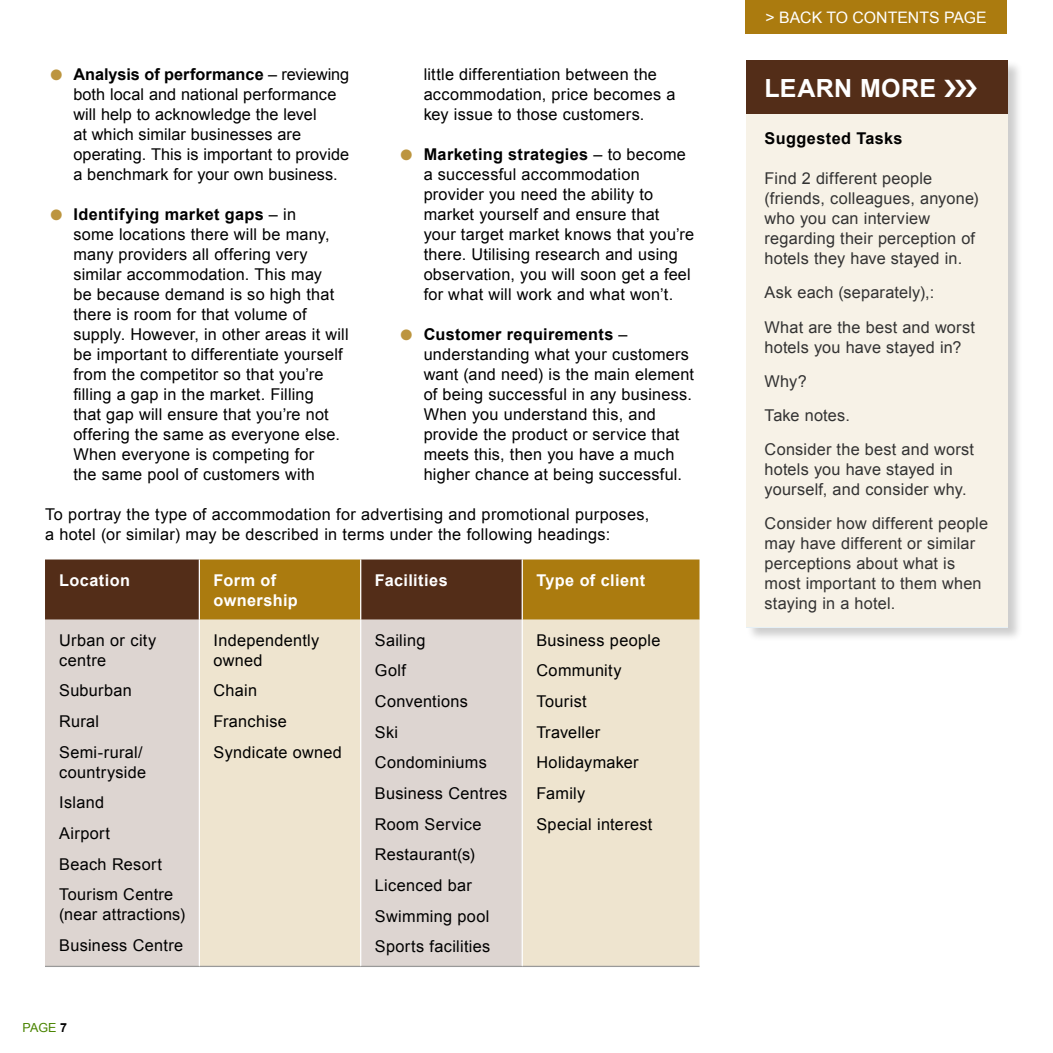
<style>
.page{position:relative;width:1053px;height:1053px;background:#fff}
.page>*{position:absolute;margin:0;border:0;box-sizing:border-box;transform-origin:0 0}
.t1{font:700 25px "Arial";letter-spacing:.015em;color:#fff}
.t2{font:16.25px/20px "Arial";letter-spacing:.015em;color:#000}
.t3{font:16.25px/20px "Arial";letter-spacing:.015em;color:#333}
.t4{font:700 16.25px/20px "Arial";letter-spacing:.025em;color:#fff}
.t5{font:700 16.25px "Arial";letter-spacing:.025em;color:#000}
.t6{font:15.88px "Arial";color:#fff}
.t7{font:12.5px "Arial";color:#4a8400}
.s1{color:#bc953f}
.s2{font-weight:700}
.s3{font-weight:700;color:#000}
</style>
<div class="page">
<div style="left:745px;top:0;width:261px;height:34px;background:#ab7b0f"></div>
<svg style="left:45px;top:559px;width:654px;height:60px;background:#815615"></svg>
<div style="left:45px;top:619px;width:154px;height:346px;background:#ddd5d1"></div>
<svg style="left:200px;top:619px;width:499px;height:346px;background:#e8dfcf"></svg>
<hr style="left:45px;top:965px;width:154px;height:1px;background:#999">
<hr style="left:199px;top:965px;width:161px;height:1px;background:#999">
<hr style="left:360px;top:965px;width:162px;height:1px;background:#999">
<hr style="left:522px;top:965px;width:177px;height:1px;background:#999">
<hr style="left:199px;top:559px;width:1px;height:60px;background:#fff">
<hr style="left:360px;top:559px;width:1px;height:60px;background:#fff">
<hr style="left:521px;top:559px;width:2px;height:60px;background:#fff">
<hr style="left:360px;top:619px;width:1px;height:346px;background:#fff">
<hr style="left:521px;top:619px;width:2px;height:346px;background:#fff">
<div style="left:746px;top:60px;width:277px;height:582px;background:#000;opacity:.2"></div>
<div style="left:746px;top:60px;width:261px;height:54px;background:#532d18"></div>
<div style="left:746px;top:114px;width:261px;height:513px;background:#f7f2e7"></div>
<p class="t2" style="left:73px;top:64px;width:277px;text-indent:-23px"><span class="s1">●</span> <span class="s2">Analysis of performance</span> – reviewing both local and national performance will help to acknowledge the level<br>at which similar businesses are operating. This is important to provide a benchmark for your own business.</p>
<p class="t2" style="left:73px;top:204px;width:277px;text-indent:-23px"><span class="s1">●</span> <span class="s2">Identifying market gaps</span> – in<br>some locations there will be many, many providers all offering very similar accommodation. This may<br>be because demand is so high that there is room for that volume of supply. However, in other areas it will be important to differentiate yourself from the competitor so that you’re filling a gap in the market. Filling<br>that gap will ensure that you’re not offering the same as everyone else.<br>When everyone is competing for<br>the same pool of customers with</p>
<p class="t2" style="left:423px;top:65px;width:253px">little differentiation between the accommodation, price becomes a key issue to those customers.</p>
<p class="t2" style="left:423px;top:144px;width:272px;text-indent:-23px"><span class="s1">●</span> <span class="s2">Marketing strategies</span> – to become a successful accommodation provider you need the ability to market yourself and ensure that your target market knows that you’re there. Utilising research and using observation, you will soon get a feel for what will work and what won’t.</p>
<p class="t2" style="left:423px;top:324px;width:272px;text-indent:-23px"><span class="s1">●</span> <span class="s2">Customer requirements</span> – understanding what your customers want (and need) is the main element of being successful in any business.<br>When you understand this, and provide the product or service that meets this, then you have a much higher chance at being successful.</p>
<p class="t2" style="left:45px;top:505px;width:605px">To portray the type of accommodation for advertising and promotional purposes, a hotel (or similar) may be described in terms under the following headings:</p>
<p class="t4" style="left:59px;top:570px;width:72px">Location</p>
<p class="t4" style="left:213px;top:570px;width:86px">Form of ownership</p>
<p class="t4" style="left:375px;top:570px;width:74px">Facilities</p>
<p class="t4" style="left:536px;top:570px;width:110px">Type of client</p>
<p class="t2" style="left:59px;top:630px;width:98px">Urban or city centre</p>
<p class="t2" style="left:59px;top:675px;width:85px;line-height:30.6px">Suburban<br>Rural<br>Semi-rural/</p>
<p class="t2" style="left:59px;top:756px;width:115px;line-height:30.6px">countryside<br>Island<br>Airport<br>Beach Resort<br>Tourism Centre</p>
<p class="t2" style="left:59px;top:899px;width:127px;line-height:30.6px">(near attractions)<br>Business Centre</p>
<p class="t2" style="left:375px;top:625px;width:134px;line-height:30.6px">Sailing<br>Golf<br>Conventions<br>Ski<br>Condominiums<br>Business Centres<br>Room Service<br>Restaurant(s)<br>Licenced bar<br>Swimming pool<br>Sports facilities</p>
<p class="t2" style="left:536px;top:625px;width:126px;line-height:30.6px">Business people<br>Community<br>Tourist<br>Traveller<br>Holidaymaker<br>Family<br>Special interest</p>
<p class="t2" style="left:213px;top:630px;width:107px">Independently owned</p>
<p class="t2" style="left:213px;top:675px;width:130px;line-height:30.6px">Chain<br>Franchise<br>Syndicate owned</p>
<p class="t7" style="left:22px;top:1019px;width:46px">PAGE <span class="s3">7</span></p>
<p class="t6" style="left:765px;top:7px;width:223px">&gt; BACK TO CONTENTS PAGE</p>
<h1 class="t1" style="left:764px;top:71px;width:173px">LEARN MORE</h1>
<p class="t5" style="left:764px;top:128px;width:139px">Suggested Tasks</p>
<p class="t3" style="left:764px;top:168px;width:216px">Find 2 different people (friends, colleagues, anyone) who you can interview regarding their perception of hotels they have stayed in.</p>
<p class="t3" style="left:764px;top:276px;width:212px;line-height:34.1px">Ask each (separately),:<br>What are the best and worst</p>
<p class="t3" style="left:764px;top:330px;width:211px;line-height:34.1px">hotels you have stayed in?<br>Why?<br>Take notes.<br>Consider the best and worst</p>
<p class="t3" style="left:764px;top:459px;width:204px">hotels you have stayed in yourself, and consider why.</p>
<p class="t3" style="left:764px;top:514px;width:225px">Consider how different people may have different or similar perceptions about what is most important to them when staying in a hotel.</p>
</div>
